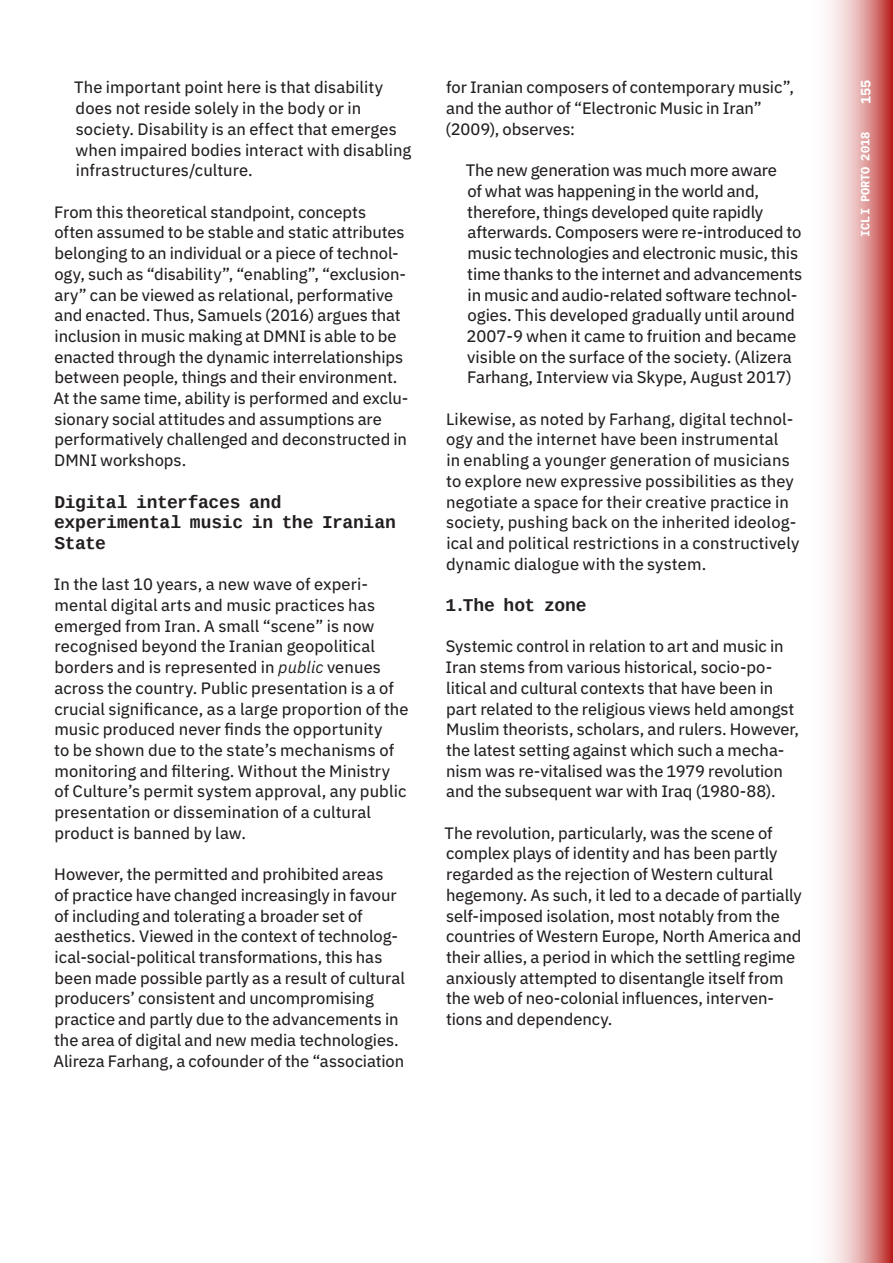
<style>
.page{position:relative;width:893px;height:1263px;background:#fff}
.page>*{position:absolute;margin:0;border:0;box-sizing:border-box;transform-origin:0 0}
.subtitle{font:700 18px/20.7px "Cousine";letter-spacing:-.015em;color:#231f20}
.Citação{font:16.65px/20.7px "IBM Plex Sans Text";letter-spacing:-.01em;color:#231f20}
.Text{font:16.5px/20.7px "IBM Plex Sans Text";color:#231f20}
.Citação-2{font:16.5px/20.7px "IBM Plex Sans Text";letter-spacing:.005em;color:#231f20}
.t1{font:700 13.5px "IBM Plex Mono";color:#fff}
.t2{font:700 12px "IBM Plex Mono";color:#fff}
.s1{font-family:"IBM Plex Sans";font-style:italic}
</style>
<div class="page">
<svg style="left:829px;top:0;width:64px;height:1263px;background:#e3a6a5"></svg>
<p class="Citação-2" style="left:74px;top:76px;width:339px">The important point here is that disability does not reside solely in the body or in society. Disability is an effect that emerges when impaired bodies interact with disabling infrastructures/culture.</p>
<p class="Text" style="left:54px;top:200px;width:356px">From this theoretical standpoint, concepts often assumed to be stable and static attributes belonging to an individual or a piece of technol&shy;ogy, such as “disability”, “enabling”, “exclusion&shy;ary” can be viewed as relational, performative and enacted. Thus, Samuels (2016) argues that inclusion in music making at DMNI is able to be enacted through the dynamic interrelationships between people, things and their environment.<br>At the same time, ability is performed and exclu&shy;sionary social attitudes and assumptions are performatively challenged and deconstructed in DMNI workshops.</p>
<p class="subtitle" style="left:54px;top:492px;width:343px">Digital interfaces and experimental music in the Iranian<br>State</p>
<p class="Text" style="left:54px;top:573px;width:356px">In the last 10 years, a new wave of experi&shy;mental digital arts and music practices has emerged from Iran. A small “scene” is now recognised beyond the Iranian geopolitical borders and is represented in <span class="s1">public</span> venues across the country. Public presentation is a of crucial significance, as a large proportion of the music produced never finds the opportunity<br>to be shown due to the state’s mechanisms of monitoring and filtering. Without the Ministry<br>of Culture’s permit system approval, any public presentation or dissemination of a cultural product is banned by law.</p>
<p class="Text" style="left:54px;top:863px;width:353px">However, the permitted and prohibited areas<br>of practice have changed increasingly in favour of including and tolerating a broader set of aesthetics. Viewed in the context of technolog&shy;ical-social-political transformations, this has been made possible partly as a result of cultural producers’ consistent and uncompromising practice and partly due to the advancements in the area of digital and new media technologies.<br>Alireza Farhang, a cofounder of the “association</p>
<p class="Text" style="left:445px;top:76px;width:350px">for Iranian composers of contemporary music”, and the author of “Electronic Music in Iran” (2009), observes:</p>
<p class="Citação" style="left:466px;top:159px;width:338px">The new generation was much more aware<br>of what was happening in the world and, therefore, things developed quite rapidly afterwards. Composers were re-introduced to music technologies and electronic music, this time thanks to the internet and advancements in music and audio-related software technol&shy;ogies. This developed gradually until around 2007-9 when it came to fruition and became visible on the surface of the society. (Alizera Farhang, Interview via Skype, August 2017)</p>
<p class="Text" style="left:446px;top:407px;width:355px">Likewise, as noted by Farhang, digital technol&shy;ogy and the internet have been instrumental<br>in enabling a younger generation of musicians to explore new expressive possibilities as they negotiate a space for their creative practice in society, pushing back on the inherited ideolog&shy;ical and political restrictions in a constructively dynamic dialogue with the system.</p>
<p class="subtitle" style="left:445px;top:595px;width:143px">1.The hot zone</p>
<p class="Text" style="left:446px;top:635px;width:355px">Systemic control in relation to art and music in Iran stems from various historical, socio-po&shy;litical and cultural contexts that have been in part related to the religious views held amongst Muslim theorists, scholars, and rulers. However, the latest setting against which such a mecha&shy;nism was re-vitalised was the 1979 revolution and the subsequent war with Iraq (1980-88).</p>
<p class="Text" style="left:444px;top:821px;width:359px">The revolution, particularly, was the scene of complex plays of identity and has been partly regarded as the rejection of Western cultural hegemony. As such, it led to a decade of partially self-imposed isolation, most notably from the countries of Western Europe, North America and their allies, a period in which the settling regime anxiously attempted to disentangle itself from the web of neo-colonial influences, interven&shy;tions and dependency.</p>
<p class="t1" style="left:855px;top:104px;width:26px;rotate:-90deg">155</p>
<p class="t2" style="left:856px;top:237px;width:107px;rotate:-90deg">ICLI PORTO 2018</p>
</div>
